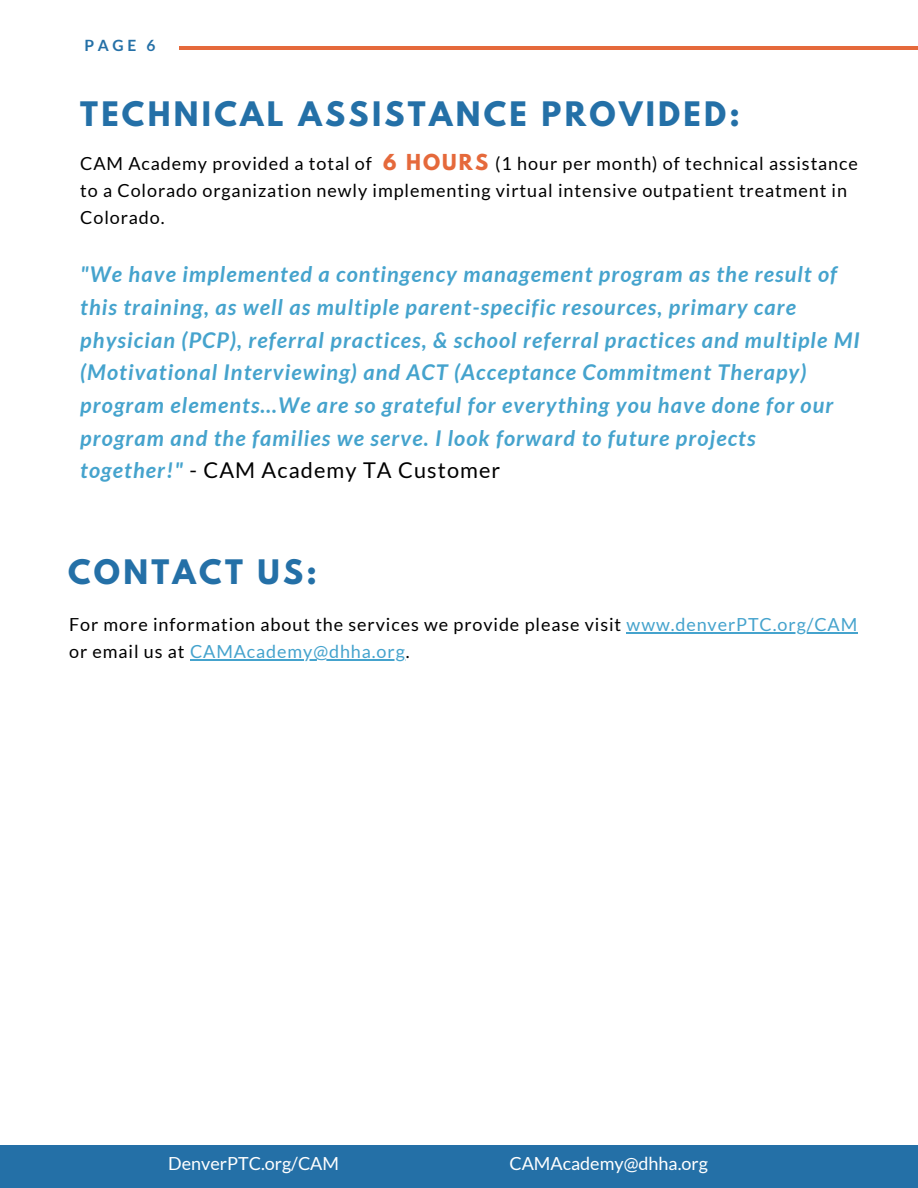
<style>
.page{position:relative;width:918px;height:1188px;background:#fff}
.page>*{position:absolute;margin:0;border:0;box-sizing:border-box;transform-origin:0 0}
.t1{font:700 29.85px "League Spartan";letter-spacing:.11em;color:#2470a7}
.t2{font:italic 700 21.75px/32.7px "Lato";letter-spacing:.05em;color:#45a3cd}
.t3{font:18px/27px "Lato";letter-spacing:.05em;color:#000}
.t4{font:18px "Lato";color:#fff}
.t5{font:18px "Lato";letter-spacing:.05em;color:#45a3cd}
.t6{font:700 15.6px "Lato";color:#2470a7}
.s1{font-family:"League Spartan";font-weight:700;font-size:19.5px;color:#e5693b}
.s2{font-weight:400;font-style:normal;color:#000}
.s3{color:#45a3cd}
.s4{color:#000}
</style>
<div class="page">
<div style="left:0;top:1146px;width:918px;height:42px;background:#2470a7"></div>
<hr style="left:179px;top:46px;width:739px;height:4px;background:#e5693b">
<hr style="left:627px;top:632px;width:231px;height:1px;background:#45a3cd">
<hr style="left:190px;top:659px;width:216px;height:1px;background:#45a3cd">
<h4 class="t6" style="left:85px;top:36px;width:72px">PAGE 6</h4>
<p class="t1" style="left:80px;top:99px;width:661px">TECHNICAL ASSISTANCE PROVIDED:</p>
<p class="t3" style="left:80px;top:149px;width:293px">CAM Academy provided a total of</p>
<p class="t3" style="left:80px;top:149px;width:779px;text-indent:303px"><span class="s1">6 HOURS</span> (1 hour per month) of technical assistance to a Colorado organization newly implementing virtual intensive outpatient treatment in<br>Colorado.</p>
<h1 class="t2" style="left:80px;top:258px;width:781px">"We have implemented a contingency management program as the result of this training, as well as multiple parent-specific resources, primary care physician (PCP), referral practices, &amp; school referral practices and multiple MI (Motivational Interviewing) and ACT (Acceptance Commitment Therapy) program elements…We are so grateful for everything you have done for our program and the families we serve. I look forward to future projects together!" <span class="s2">- CAM Academy TA Customer</span></h1>
<h3 class="t1" style="left:68px;top:557px;width:250px">CONTACT US:</h3>
<h1 class="t3" style="left:69px;top:611px;width:790px">For more information about the services we provide please visit <span class="s3">www.denverPTC.org/CAM</span></h1>
<h4 class="t5" style="left:69px;top:640px;width:342px"><span class="s4">or email us at</span> CAMAcademy@dhha.org<span class="s4">.</span></h4>
<h4 class="t4" style="left:168px;top:1152px;width:172px">DenverPTC.org/CAM</h4>
<h4 class="t4" style="left:509px;top:1152px;width:200px">CAMAcademy@dhha.org</h4>
</div>
